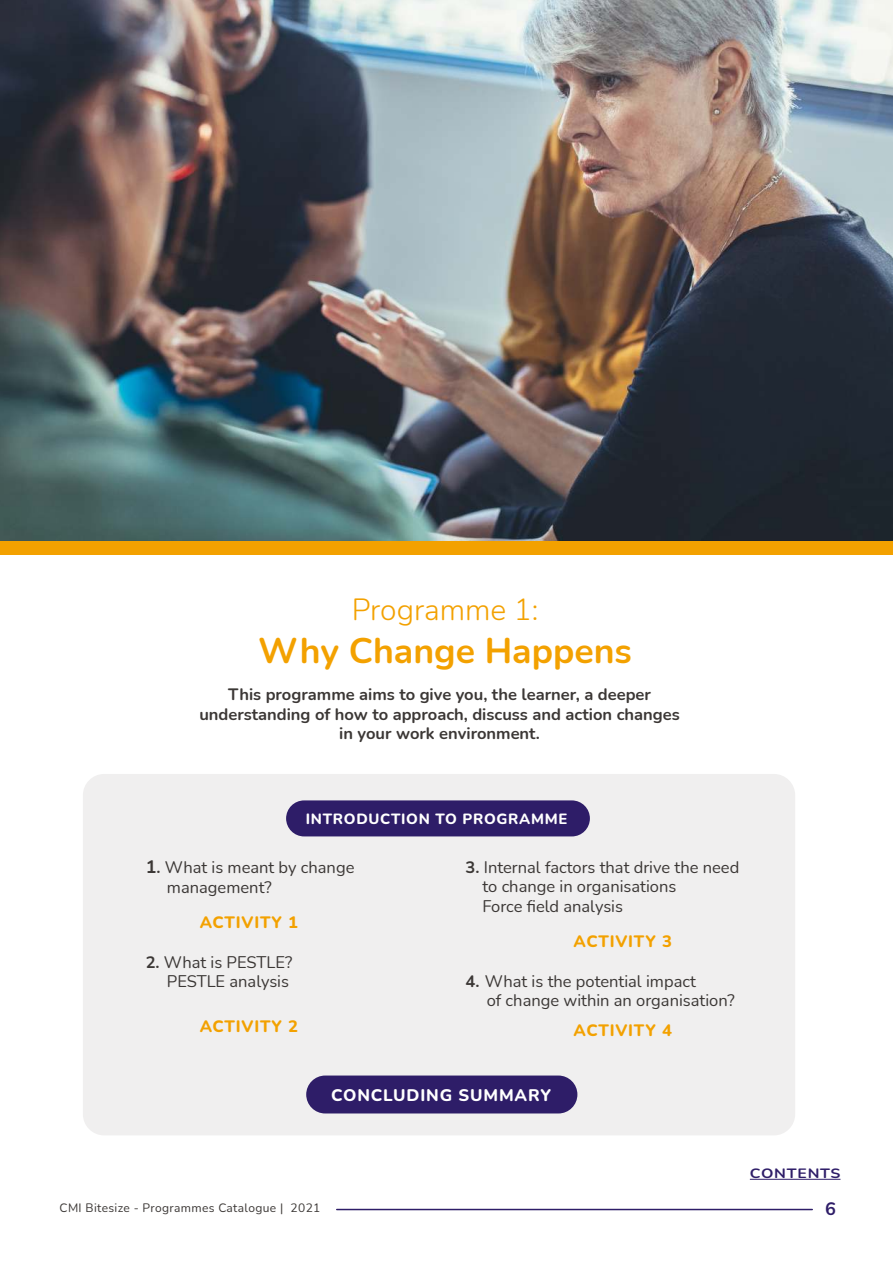
<style>
.page{position:relative;width:893px;height:1263px;background:#fff}
.page>*{position:absolute;margin:0;border:0;box-sizing:border-box;transform-origin:0 0}
.t1{font:700 35.7px "Nunito";color:#f3a100}
.t2{font:300 30px "Nunito";color:#f3a100}
.t3{font:700 18px "Nunito";color:#2e1d68}
.t4{font:800 16.8px "Nunito";letter-spacing:.05em;color:#fff}
.t5{font:16.5px/19.8px "Nunito";color:#3b3735}
.t6{font:700 16.5px/19.8px "Nunito";color:#3b3735;text-align:center}
.t7{font:800 16.5px "Nunito";letter-spacing:.05em;color:#f3a100}
.t8{font:800 14.85px "Nunito";letter-spacing:.05em;color:#fff}
.t9{font:700 13.5px "Nunito";letter-spacing:.05em;color:#2e1d68;scale:1.17 1}
.t10{font:12px "Nunito";letter-spacing:.03em;color:#3b3735}
.s1{font-weight:700;font-size:18px}
.s2{font-weight:700}
</style>
<div class="page">
<div style="left:83px;top:774px;width:712px;height:361px;background:#f0efef;border-radius:21px"></div>
<div style="left:286px;top:800px;width:304px;height:36px;background:#2e1d68;border-radius:18px"></div>
<img style="left:0;top:0;width:893px;height:549px">
<div style="left:0;top:541px;width:892px;height:13px;background:#f3a100"></div>
<hr style="left:750px;top:1179px;width:90px;height:1px;background:#2e1d68">
<div style="left:306px;top:1075px;width:271px;height:38px;background:#2e1d68;border-radius:19px"></div>
<hr style="left:337px;top:1209px;width:475px;height:1px;background:#2e1d68">
<h2 class="t2" style="left:352px;top:598px;width:188px">Programme 1:</h2>
<h1 class="t1" style="left:258px;top:637px;width:375px">Why Change Happens</h1>
<p class="t6" style="left:199px;top:685px;width:482px">This programme aims to give you, the learner, a deeper understanding of how to approach, discuss and action changes in your work environment.</p>
<p class="t8" style="left:306px;top:813px;width:263px">INTRODUCTION TO PROGRAMME</p>
<p class="t5" style="left:167px;top:859px;width:189px;text-indent:-21px"><span class="s1">1</span><span class="s2">.</span> What is meant by change management?</p>
<p class="t7" style="left:200px;top:916px;width:100px">ACTIVITY 1</p>
<p class="t5" style="left:146px;top:953px;width:148px;text-align:right"><span class="s2">2.</span> What is PESTLE?<br>PESTLE analysis</p>
<p class="t7" style="left:200px;top:1020px;width:100px">ACTIVITY 2</p>
<p class="t5" style="left:483px;top:858px;width:258px;text-indent:-17px"><span class="s2">3.</span> Internal factors that drive the need to change in organisations<br>Force field analysis</p>
<p class="t7" style="left:573px;top:935px;width:100px">ACTIVITY 3</p>
<p class="t5" style="left:487px;top:972px;width:250px;text-indent:-21px"><span class="s2">4.</span> What is the potential impact<br>of change within an organisation?</p>
<p class="t7" style="left:573px;top:1024px;width:100px">ACTIVITY 4</p>
<p class="t4" style="left:331px;top:1089px;width:221px">CONCLUDING SUMMARY</p>
<p class="t10" style="left:60px;top:1204px;width:262px">CMI Bitesize - Programmes Catalogue | 2021</p>
<p class="t9" style="left:750px;top:1168px;width:79px">CONTENTS</p>
<p class="t3" style="left:825px;top:1202px;width:12px">6</p>
</div>
